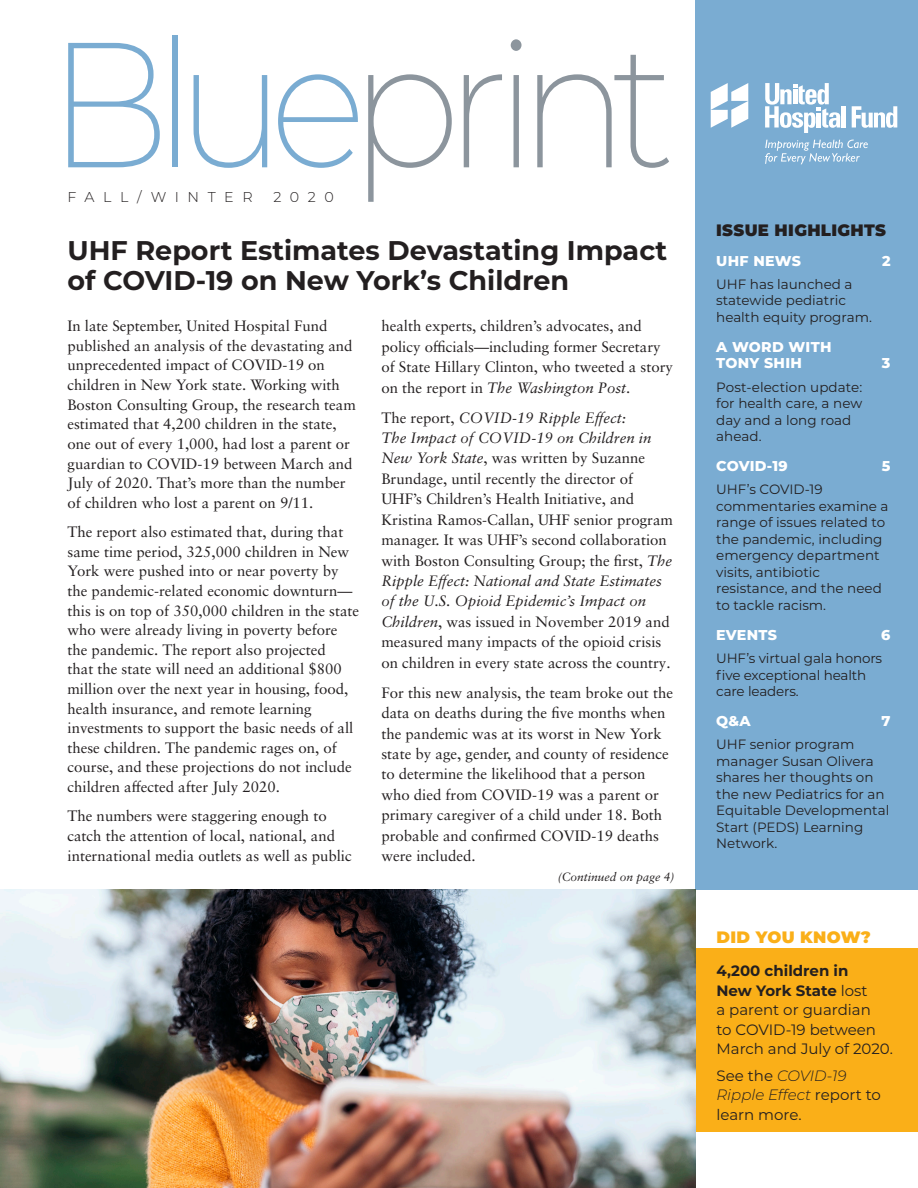
<style>
.page{position:relative;width:918px;height:1188px;background:#fff}
.page>*{position:absolute;margin:0;border:0;box-sizing:border-box;transform-origin:0 0}
.t1{font:200 177.75px "Montserrat";letter-spacing:-.1em;color:#8c959d;scale:.92 1}
.H1_head{font:700 27px/30.2px "Montserrat";color:#231f20}
.t2{font:900 16.5px "Montserrat";letter-spacing:.02em;color:#231f20}
.Did_you_know_head{font:900 16.5px "Montserrat";letter-spacing:.02em;color:#faaf18}
.T1_body_text{font:15px/19.6px "Sabon LT Pro";color:#231f20}
.Did_you_know_text{font:15px/19.5px "Montserrat";color:#231f20}
.TOC_subhead{font:800 14.25px/16.5px "Montserrat";letter-spacing:.02em;color:#fff}
.t3{font:300 14.25px "Montserrat";letter-spacing:.6em;color:#231f20}
.TOC_text{font:13.5px/16.5px "Montserrat";color:#231f20}
.TOC_text_w_hypens{font:13.5px/16.5px "Montserrat";color:#231f20}
.t4{font:italic 12px "Sabon LT Pro";color:#231f20}
.s1{color:#7aacd2}
.s2{font-style:italic}
.s3{font-weight:700}
.s4{font-weight:300;font-style:italic}
</style>
<div class="page">
<div style="left:696px;top:0;width:222px;height:890px;background:#7aacd2"></div>
<svg style="left:765px;top:140px;width:103px;height:24px"></svg>
<hr style="left:842px;top:106px;width:4px;height:22px;background:#fff">
<svg style="left:852px;top:106px;width:45px;height:22px"></svg>
<svg style="left:765px;top:83px;width:75px;height:50px"></svg>
<svg style="left:711px;top:83px;width:37px;height:45px"></svg>
<div style="left:696px;top:949px;width:222px;height:183px;background:#faaf18"></div>
<img style="left:0;top:890px;width:696px;height:298px">
<p class="t1" style="left:47px;top:-15px;width:684px"><span class="s1">Blue</span>print</p>
<p class="t3" style="left:68px;top:187px;width:187px">FALL/WINTER</p>
<p class="t3" style="left:273px;top:187px;width:62px">2020</p>
<p class="H1_head" style="left:68px;top:234px;width:601px">UHF Report Estimates Devastating Impact of COVID-19 on New York’s Children</p>
<p class="T1_body_text" style="left:68px;top:316px;width:290px">In late September, United Hospital Fund published an analysis of the devastating and unprecedented impact of COVID-19 on children in New York state. Working with Boston Consulting Group, the research team estimated that 4,200 children in the state, one out of every 1,000, had lost a parent or guardian to COVID-19 between March and July of 2020. That’s more than the number of children who lost a parent on 9/11.</p>
<p class="T1_body_text" style="left:68px;top:522px;width:293px">The report also estimated that, during that same time period, 325,000 children in New York were pushed into or near poverty by the pandemic-related economic downturn— this is on top of 350,000 children in the state who were already living in poverty before the pandemic. The report also projected<br>that the state will need an additional $800 million over the next year in housing, food, health insurance, and remote learning investments to support the basic needs of all these children. The pandemic rages on, of course, and these projections do not include children affected after July 2020.</p>
<p class="T1_body_text" style="left:68px;top:806px;width:286px">The numbers were staggering enough to catch the attention of local, national, and international media outlets as well as public</p>
<p class="T1_body_text" style="left:381px;top:315px;width:293px;line-height:20.4px">health experts, children’s advocates, and policy officials—including former Secretary of State Hillary Clinton, who tweeted a story on the report in <span class="s2">The Washington Post</span>.</p>
<p class="T1_body_text" style="left:381px;top:407px;width:293px;line-height:20.4px">The report, <span class="s2">COVID-19 Ripple Effect:<br>The Impact of COVID-19 on Children in New York State</span>, was written by Suzanne Brundage, until recently the director of UHF’s Children’s Health Initiative, and Kristina Ramos-Callan, UHF senior program manager. It was UHF’s second collaboration with Boston Consulting Group; the first, <span class="s2">The Ripple Effect: National and State Estimates of the U.S. Opioid Epidemic’s Impact on Children</span>, was issued in November 2019 and measured many impacts of the opioid crisis on children in every state across the country.</p>
<p class="T1_body_text" style="left:381px;top:682px;width:293px;line-height:20.4px">For this new analysis, the team broke out the data on deaths during the five months when the pandemic was at its worst in New York state by age, gender, and county of residence to determine the likelihood that a person who died from COVID-19 was a parent or primary caregiver of a child under 18. Both probable and confirmed COVID-19 deaths were included.</p>
<p class="t4" style="left:558px;top:869px;width:118px">(Continued on page 4)</p>
<p class="t2" style="left:716px;top:217px;width:171px">ISSUE HIGHLIGHTS</p>
<p class="TOC_subhead" style="left:716px;top:252px;width:86px">UHF NEWS</p>
<p class="TOC_subhead" style="left:882px;top:252px;width:10px">2</p>
<p class="TOC_text_w_hypens" style="left:716px;top:275px;width:157px">UHF has launched a statewide pediatric health equity program.</p>
<p class="TOC_subhead" style="left:716px;top:338px;width:117px">A WORD WITH<br>TONY SHIH</p>
<p class="TOC_subhead" style="left:882px;top:354px;width:10px">3</p>
<p class="TOC_text" style="left:716px;top:378px;width:148px">Post-election update: for health care, a new day and a long road ahead.</p>
<p class="TOC_subhead" style="left:716px;top:457px;width:73px">COVID-19</p>
<p class="TOC_subhead" style="left:882px;top:457px;width:10px">5</p>
<p class="TOC_text" style="left:716px;top:481px;width:174px">UHF’s COVID-19 commentaries examine a range of issues related to the pandemic, including emergency department visits, antibiotic resistance, and the need to tackle racism.</p>
<p class="TOC_subhead" style="left:716px;top:626px;width:62px">EVENTS</p>
<p class="TOC_subhead" style="left:881px;top:626px;width:11px">6</p>
<p class="TOC_text" style="left:716px;top:650px;width:167px">UHF’s virtual gala honors five exceptional health care leaders.</p>
<p class="TOC_subhead" style="left:716px;top:712px;width:36px">Q&amp;A</p>
<p class="TOC_subhead" style="left:882px;top:712px;width:11px">7</p>
<p class="TOC_text" style="left:716px;top:736px;width:175px">UHF senior program manager Susan Olivera shares her thoughts on the new Pediatrics for an<br>Equitable Developmental<br>Start (PEDS) Learning<br>Network.</p>
<p class="Did_you_know_head" style="left:717px;top:925px;width:156px">DID YOU KNOW?</p>
<p class="Did_you_know_text" style="left:717px;top:961px;width:178px"><span class="s3">4,200 children in<br>New York State</span> lost<br>a parent or guardian<br>to COVID-19 between<br>March and July of 2020.</p>
<p class="Did_you_know_text" style="left:717px;top:1065px;width:166px">See the <span class="s4">COVID-19<br>Ripple Effect</span> report to learn more.</p>
</div>
